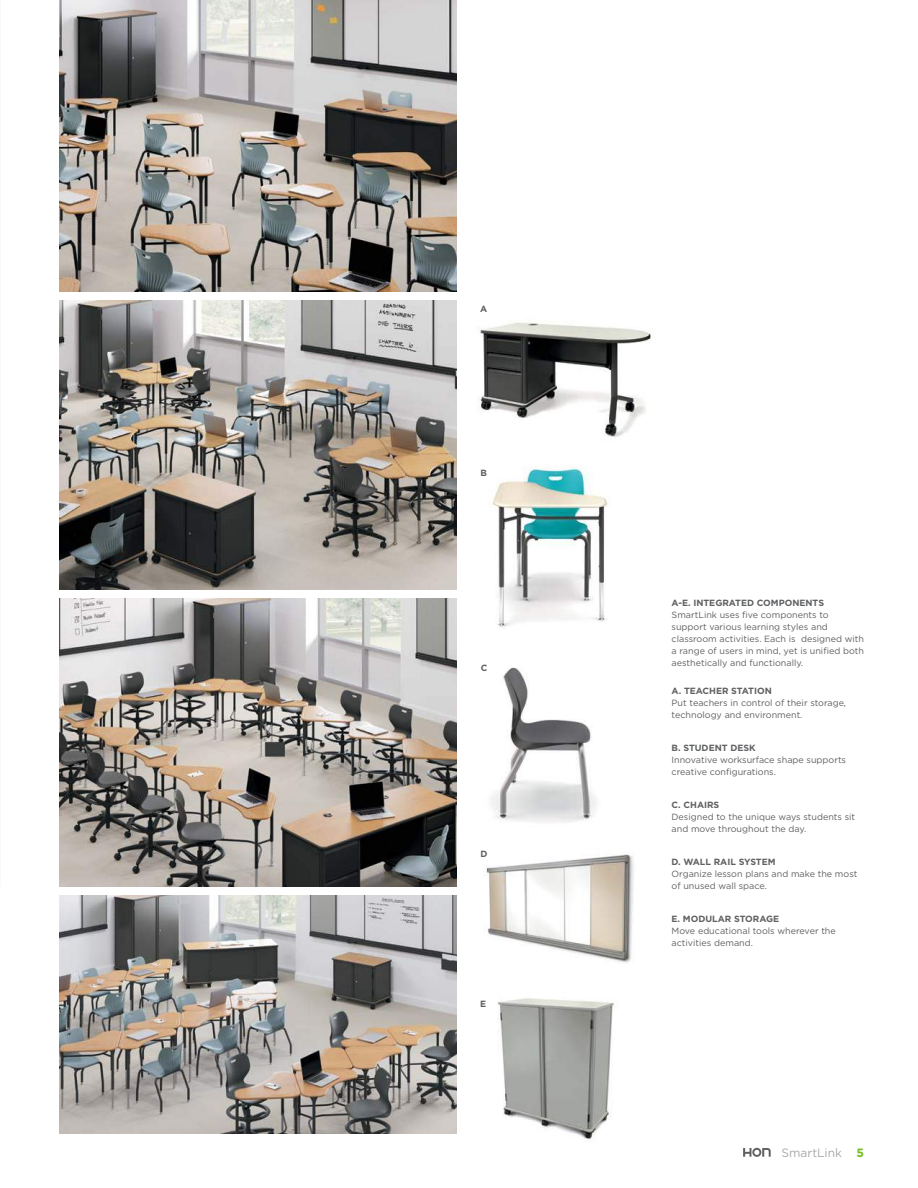
<style>
.page{position:relative;width:918px;height:1188px;background:#fff}
.page>*{position:absolute;margin:0;border:0;box-sizing:border-box;transform-origin:0 0}
.t1{font:12px "Gotham";color:#a7a9ac}
.t2{font:9px/12px "Gotham";color:#5f6062}
.t3{font:700 9px "Gotham";color:#5f6062}
.s1{font-weight:700;color:#75bd23}
</style>
<div class="page">
<svg style="left:743px;top:1148px;width:28px;height:9px"></svg>
<img style="left:60px;top:0;width:397px;height:292px">
<img style="left:59px;top:300px;width:398px;height:290px">
<img style="left:59px;top:599px;width:398px;height:288px">
<img style="left:59px;top:895px;width:398px;height:239px">
<img style="left:480px;top:322px;width:171px;height:115px">
<img style="left:492px;top:466px;width:116px;height:163px">
<img style="left:491px;top:667px;width:106px;height:155px">
<img style="left:497px;top:998px;width:117px;height:141px">
<img style="left:486px;top:854px;width:148px;height:109px">
<p class="t3" style="left:480px;top:303px;width:9px">A</p>
<p class="t3" style="left:480px;top:467px;width:8px">B</p>
<p class="t3" style="left:481px;top:662px;width:8px">C</p>
<p class="t3" style="left:480px;top:848px;width:9px">D</p>
<p class="t3" style="left:480px;top:998px;width:8px">E</p>
<p class="t3" style="left:672px;top:597px;width:154px">A-E. INTEGRATED COMPONENTS</p>
<p class="t2" style="left:672px;top:608px;width:194px">SmartLink uses five components to support various learning styles and classroom activities. Each is designed with a range of users in mind, yet is unified both aesthetically and functionally.</p>
<p class="t3" style="left:672px;top:685px;width:102px">A. TEACHER STATION</p>
<p class="t2" style="left:672px;top:697px;width:176px">Put teachers in control of their storage, technology and environment.</p>
<p class="t3" style="left:672px;top:742px;width:86px">B. STUDENT DESK</p>
<p class="t2" style="left:672px;top:754px;width:176px">Innovative worksurface shape supports creative configurations.</p>
<p class="t3" style="left:672px;top:799px;width:49px">C. CHAIRS</p>
<p class="t2" style="left:672px;top:811px;width:185px">Designed to the unique ways students sit and move throughout the day.</p>
<p class="t3" style="left:672px;top:856px;width:106px">D. WALL RAIL SYSTEM</p>
<p class="t2" style="left:672px;top:868px;width:187px">Organize lesson plans and make the most of unused wall space.</p>
<p class="t3" style="left:672px;top:913px;width:109px">E. MODULAR STORAGE</p>
<p class="t2" style="left:672px;top:925px;width:166px">Move educational tools wherever the activities demand.</p>
<h1 class="t1" style="left:781px;top:1145px;width:84px">SmartLink <span class="s1">5</span></h1>
</div>
